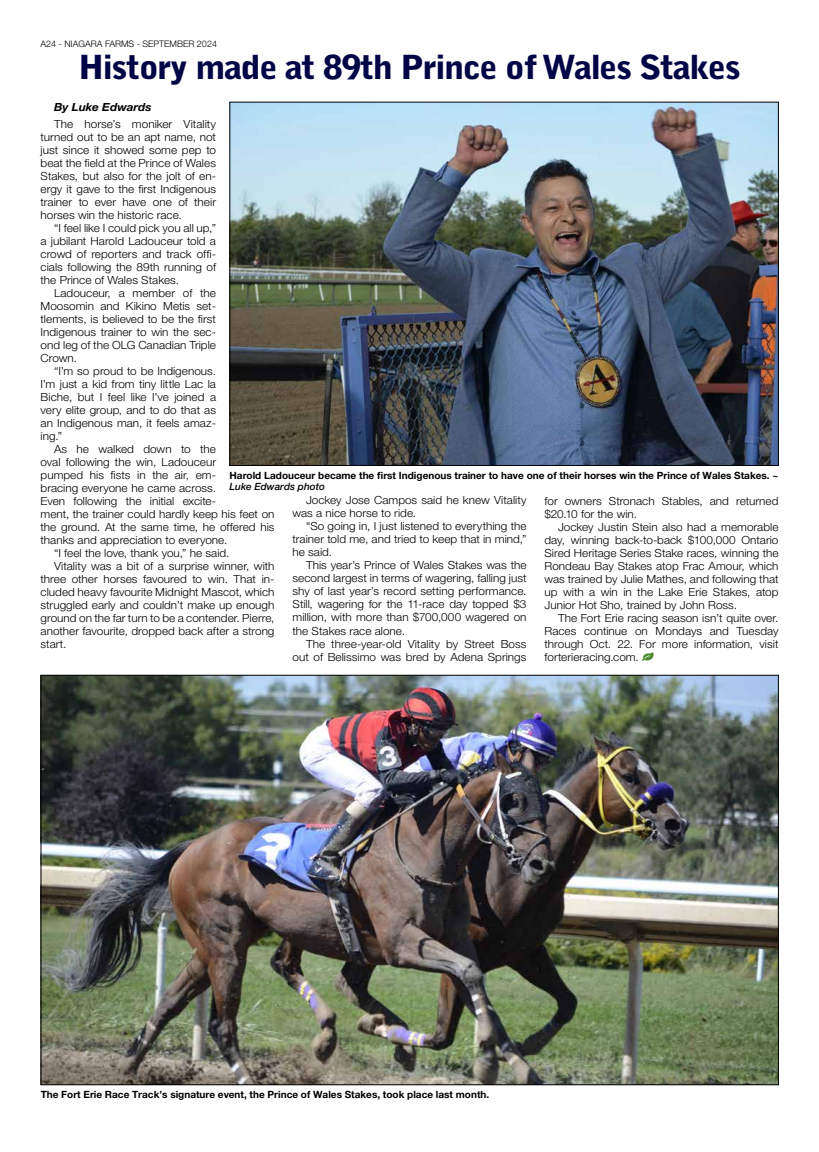
<style>
.page{position:relative;width:819px;height:1152px;background:#fff}
.page>*{position:absolute;margin:0;border:0;box-sizing:border-box;transform-origin:0 0}
.t1{font:900 33px "Bell Gothic Std";letter-spacing:-.04em;color:#000546;scale:1.1 1}
.t2{font:300 11.2px/13px "Helvetica Neue LT Pro";color:#000;text-align:justify;scale:1.05 1}
.t3{font:italic 700 11.2px "Helvetica Neue LT Pro";color:#000;scale:1.05 1}
.t4{font:700 10px/11px "Helvetica Neue LT Pro";color:#000}
.t5{font:300 9px "Helvetica Neue LT Pro";color:#000}
.s1{font-weight:500;font-style:italic}
.s2{color:#488a2d}
</style>
<div class="page">
<img style="left:232px;top:104px;width:545px;height:360px">
<img style="left:43px;top:677px;width:734px;height:406px">
<p class="t5" style="left:41px;top:38px;width:178px">A24 - NIAGARA FARMS - SEPTEMBER 2024</p>
<h1 class="t1" style="left:78px;top:48px;width:604px">History made at 89th Prince of Wales Stakes</h1>
<p class="t3" style="left:54px;top:100px;width:94px">By Luke Edwards</p>
<p class="t2" style="left:41px;top:117px;width:169px;text-indent:14px">The horse’s moniker Vitality turned out to be an apt name, not just since it showed some pep to beat the field at the Prince of Wales Stakes, but also for the jolt of en&shy;ergy it gave to the first Indigenous trainer to ever have one of their horses win the historic race.</p>
<p class="t2" style="left:41px;top:221px;width:169px;text-indent:14px">“I feel like I could pick you all up,” a jubilant Harold Ladouceur told a crowd of reporters and track offi&shy;cials following the 89th running of the Prince of Wales Stakes.</p>
<p class="t2" style="left:41px;top:286px;width:169px;text-indent:14px">Ladouceur, a member of the Moosomin and Kikino Metis set&shy;tlements, is believed to be the first Indigenous trainer to win the sec&shy;ond leg of the OLG Canadian Triple Crown.</p>
<p class="t2" style="left:41px;top:364px;width:169px;text-indent:14px">“I’m so proud to be Indigenous.<br>I’m just a kid from tiny little Lac la Biche, but I feel like I’ve joined a very elite group, and to do that as an Indigenous man, it feels amaz&shy;ing.”</p>
<p class="t2" style="left:54px;top:442px;width:156px">As he walked down to the</p>
<p class="t2" style="left:41px;top:455px;width:169px">oval following the win, Ladouceur</p>
<p class="t2" style="left:41px;top:468px;width:169px">pumped his fists in the air, em-</p>
<p class="t2" style="left:41px;top:481px;width:169px">bracing everyone he came across.</p>
<p class="t2" style="left:41px;top:494px;width:169px">Even following the initial excite-</p>
<p class="t2" style="left:41px;top:507px;width:224px">ment, the trainer could hardly keep his feet on</p>
<p class="t2" style="left:41px;top:520px;width:224px">the ground. At the same time, he offered his</p>
<p class="t2" style="left:41px;top:533px;width:179px">thanks and appreciation to everyone.</p>
<p class="t2" style="left:54px;top:546px;width:168px">“I feel the love, thank you,” he said.</p>
<p class="t2" style="left:54px;top:559px;width:211px">Vitality was a bit of a surprise winner, with</p>
<p class="t2" style="left:41px;top:572px;width:224px">three other horses favoured to win. That in-</p>
<p class="t2" style="left:41px;top:585px;width:224px">cluded heavy favourite Midnight Mascot, which</p>
<p class="t2" style="left:41px;top:598px;width:224px">struggled early and couldn’t make up enough</p>
<p class="t2" style="left:41px;top:611px;width:224px">ground on the far turn to be a contender. Pierre,</p>
<p class="t2" style="left:41px;top:624px;width:224px">another favourite, dropped back after a strong</p>
<p class="t2" style="left:41px;top:637px;width:26px">start.</p>
<p class="t4" style="left:230px;top:470px;width:550px">Harold Ladouceur became the first Indigenous trainer to have one of their horses win the Prince of Wales Stakes. <span class="s1">~<br>Luke Edwards photo</span></p>
<p class="t2" style="left:293px;top:494px;width:224px;text-indent:14px">Jockey Jose Campos said he knew Vitality was a nice horse to ride.</p>
<p class="t2" style="left:293px;top:520px;width:224px;text-indent:14px">“So going in, I just listened to everything the trainer told me, and tried to keep that in mind,” he said.</p>
<p class="t2" style="left:293px;top:559px;width:224px;text-indent:14px">This year’s Prince of Wales Stakes was the second largest in terms of wagering, falling just shy of last year’s record setting performance.<br>Still, wagering for the 11-race day topped $3 million, with more than $700,000 wagered on the Stakes race alone.</p>
<p class="t2" style="left:293px;top:637px;width:224px;text-align:right">The three-year-old Vitality by Street Boss out of Belissimo was bred by Adena Springs</p>
<p class="t2" style="left:545px;top:494px;width:224px">for owners Stronach Stables, and returned $20.10 for the win.</p>
<p class="t2" style="left:545px;top:520px;width:224px;text-indent:14px">Jockey Justin Stein also had a memorable day, winning back-to-back $100,000 Ontario Sired Heritage Series Stake races, winning the Rondeau Bay Stakes atop Frac Amour, which was trained by Julie Mathes, and following that up with a win in the Lake Erie Stakes, atop Junior Hot Sho, trained by John Ross.</p>
<p class="t2" style="left:545px;top:611px;width:224px;text-indent:14px">The Fort Erie racing season isn’t quite over.<br>Races continue on Mondays and Tuesday through Oct. 22. For more information, visit forterieracing.com. <span class="s2">●</span></p>
<p class="t4" style="left:41px;top:1089px;width:450px">The Fort Erie Race Track’s signature event, the Prince of Wales Stakes, took place last month.</p>
</div>
